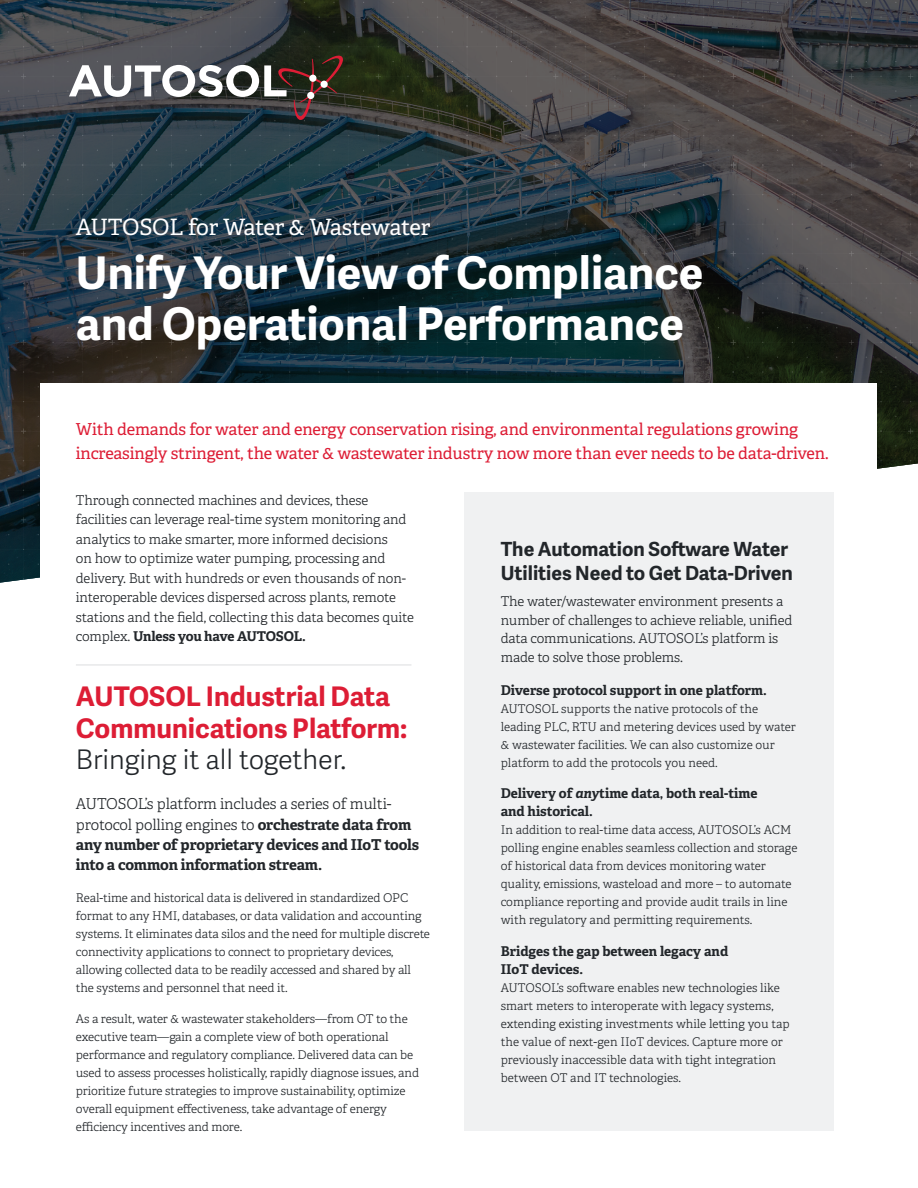
<style>
.page{position:relative;width:918px;height:1188px;background:#fff}
.page>*{position:absolute;margin:0;border:0;box-sizing:border-box;transform-origin:0 0}
.t1{font:700 45px/51px "Adelle Sans";color:#fff}
.t2{font:700 27px/31.5px "Adelle Sans";color:#dd1d35}
.t3{font:300 27px "Adelle Sans";color:#22262a}
.t4{font:22.5px "Adelle PE";letter-spacing:-.02em;color:#fff}
.t5{font:700 19.5px/24px "Adelle Sans";color:#22262a}
.t6{font:16.5px/24px "Adelle PE";letter-spacing:-.01em;color:#dd1d35}
.t7{font:15px/20.2px "Adelle PE Lt";letter-spacing:-.01em;color:#22262a}
.t8{font:700 15px/20.2px "Adelle PE";letter-spacing:-.01em;color:#22262a}
.t9{font:13.5px/19.5px "Adelle PE Lt";letter-spacing:-.01em;color:#22262a}
.t10{font:700 13.5px/18px "Adelle PE";letter-spacing:-.005em;color:#22262a}
.t11{font:12px/18px "Adelle PE Lt";letter-spacing:-.01em;color:#22262a}
.s1{font-family:"Adelle PE Lt";font-weight:400}
.s2{font-family:"Adelle PE";font-weight:700}
.s3{font-style:italic}
</style>
<div class="page">
<svg style="left:0;top:168px;width:198px;height:261px;background:#2b373f"></svg>
<svg style="left:198px;top:168px;width:267px;height:215px;background:#172f3b"></svg>
<svg style="left:465px;top:168px;width:266px;height:215px;background:#1b3137"></svg>
<svg style="left:731px;top:168px;width:187px;height:261px;background:#3c3c3a"></svg>
<svg style="left:343px;top:0;width:122px;height:168px;background:#333b35"></svg>
<svg style="left:465px;top:0;width:266px;height:168px;background:#4a4848"></svg>
<svg style="left:731px;top:0;width:187px;height:168px;background:#424143"></svg>
<svg style="left:0;top:429px;width:918px;height:154px"></svg>
<svg style="left:0;top:0;width:343px;height:168px;background:#434a50"></svg>
<div style="left:309px;top:75px;width:7px;height:7px;background:#fff;border-radius:50%"></div>
<div style="left:307px;top:92px;width:7px;height:7px;background:#fff;border-radius:50%"></div>
<div style="left:321px;top:81px;width:7px;height:7px;background:#fff;border-radius:50%"></div>
<div style="left:40px;top:383px;width:838px;height:207px;background:#fff"></div>
<div style="left:464px;top:492px;width:370px;height:639px;background:#f0f1f2"></div>
<hr style="left:76px;top:665px;width:335px;height:1px;background:#dcdddf">
<h3 class="t4" style="left:76px;top:211px;width:356px">AUTOSOL for Water &amp; Wastewater</h3>
<h1 class="t1" style="left:76px;top:245px;width:629px">Unify Your View of Compliance and Operational Performance</h1>
<h3 class="t6" style="left:76px;top:416px;width:754px">With demands for water and energy conservation rising, and environmental regulations growing increasingly stringent, the water &amp; wastewater industry now more than ever needs to be data-driven.</h3>
<p class="t9" style="left:76px;top:490px;width:339px">Through connected machines and devices, these facilities can leverage real-time system monitoring and analytics to make smarter, more informed decisions<br>on how to optimize water pumping, processing and delivery. But with hundreds or even thousands of non&shy;interoperable devices dispersed across plants, remote stations and the field, collecting this data becomes quite</p>
<p class="t10" style="left:76px;top:627px;width:231px"><span class="s1">complex.</span> Unless you have AUTOSOL.</p>
<h2 class="t2" style="left:76px;top:680px;width:333px">AUTOSOL Industrial Data<br>Communications Platform:</h2>
<h2 class="t3" style="left:76px;top:740px;width:272px">Bringing it all together.</h2>
<p class="t7" style="left:76px;top:794px;width:337px">AUTOSOL’s platform includes a series of multi&shy;protocol polling engines to <span class="s2">orchestrate data from</span></p>
<p class="t8" style="left:76px;top:834px;width:345px">any number of proprietary devices and IIoT tools into a common information stream.</p>
<p class="t11" style="left:76px;top:888px;width:356px">Real-time and historical data is delivered in standardized OPC format to any HMI, databases, or data validation and accounting systems. It eliminates data silos and the need for multiple discrete connectivity applications to connect to proprietary devices, allowing collected data to be readily accessed and shared by all the systems and personnel that need it.</p>
<p class="t11" style="left:76px;top:1010px;width:345px">As a result, water &amp; wastewater stakeholders—from OT to the executive team—gain a complete view of both operational performance and regulatory compliance. Delivered data can be used to assess processes holistically, rapidly diagnose issues, and prioritize future strategies to improve sustainability, optimize overall equipment effectiveness, take advantage of energy efficiency incentives and more.</p>
<h3 class="t5" style="left:501px;top:537px;width:294px">The Automation Software Water<br>Utilities Need to Get Data-Driven</h3>
<p class="t9" style="left:501px;top:591px;width:293px;line-height:18.8px">The water/wastewater environment presents a number of challenges to achieve reliable, unified data communications. AUTOSOL’s platform is made to solve those problems.</p>
<p class="t10" style="left:501px;top:681px;width:268px">Diverse protocol support in one platform.</p>
<p class="t11" style="left:501px;top:699px;width:297px">AUTOSOL supports the native protocols of the leading PLC, RTU and metering devices used by water &amp; wastewater facilities. We can also customize our platform to add the protocols you need.</p>
<p class="t10" style="left:501px;top:784px;width:258px">Delivery of <span class="s3">any</span>time data, both real-time and historical.</p>
<p class="t11" style="left:501px;top:821px;width:298px">In addition to real-time data access, AUTOSOL’s ACM polling engine enables seamless collection and storage of historical data from devices monitoring water quality, emissions, wasteload and more – to automate compliance reporting and provide audit trails in line with regulatory and permitting requirements.</p>
<p class="t10" style="left:501px;top:942px;width:229px">Bridges the gap between legacy and<br>IIoT devices.</p>
<p class="t11" style="left:501px;top:978px;width:290px">AUTOSOL’s software enables new technologies like smart meters to interoperate with legacy systems, extending existing investments while letting you tap the value of next-gen IIoT devices. Capture more or previously inaccessible data with tight integration between OT and IT technologies.</p>
</div>
